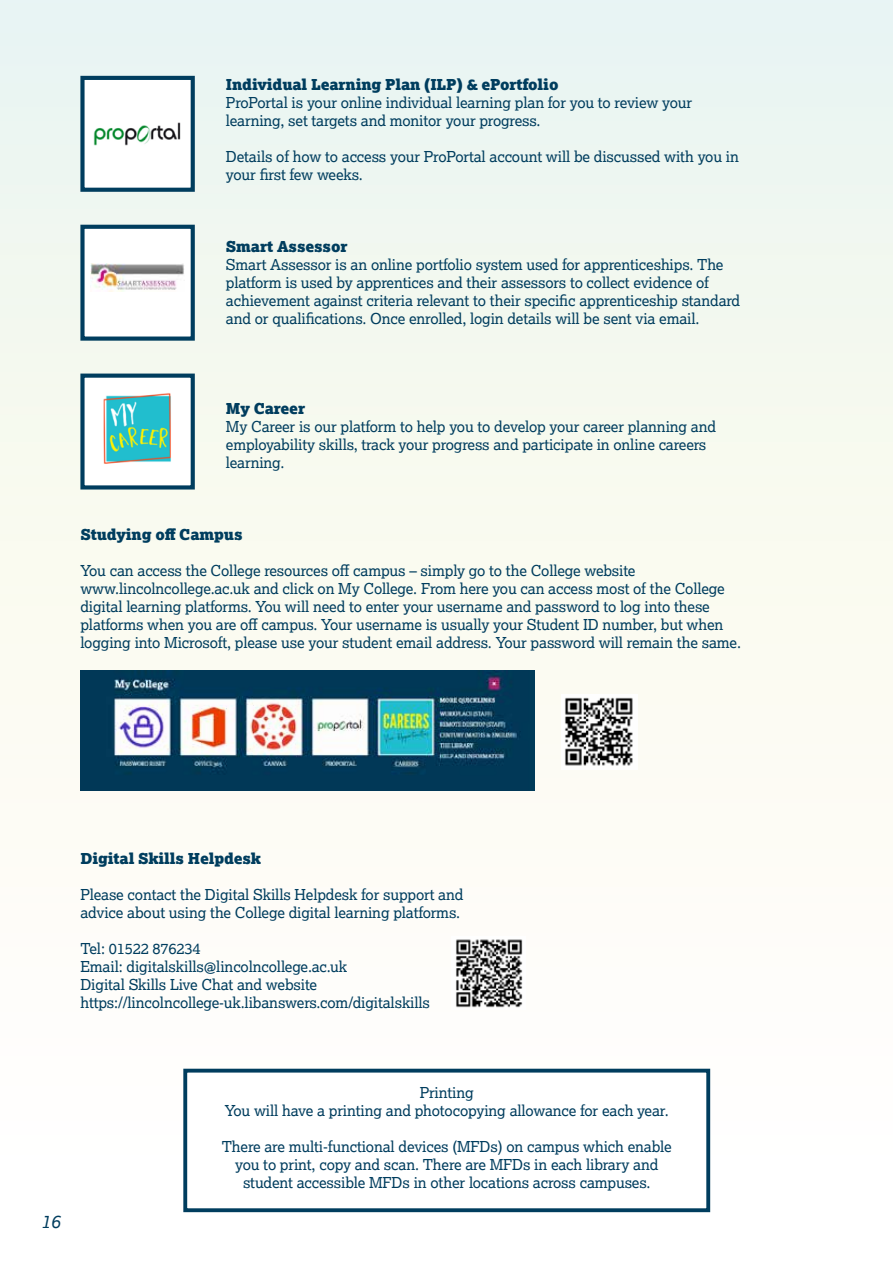
<style>
.page{position:relative;width:893px;height:1263px;background:#fff}
.page>*{position:absolute;margin:0;border:0;box-sizing:border-box;transform-origin:0 0}
.t1{font:italic 18px "Lexia";color:#003d5e}
.t2{font:15px/18px "Lexia";letter-spacing:-.01em;color:#003d5e}
.t3{font:900 15px "Lexia";letter-spacing:-.01em;color:#003d5e}
</style>
<div class="page">
<div style="left:0;top:0;width:893px;height:1263px;background:linear-gradient(to bottom,#ecf5ed,#fffffc)"></div>
<div style="left:185px;top:1071px;width:523px;height:139px;background:#fff"></div>
<div style="left:183px;top:1069px;width:527px;height:143px;border:4px solid #003d5e"></div>
<div style="left:82px;top:78px;width:111px;height:112px;background:#fff"></div>
<div style="left:80px;top:76px;width:115px;height:116px;border:4px solid #003d5e"></div>
<img style="left:93px;top:122px;width:88px;height:24px">
<div style="left:82px;top:376px;width:111px;height:111px;background:#fff"></div>
<div style="left:80px;top:374px;width:115px;height:115px;border:4px solid #003d5e"></div>
<img style="left:103px;top:393px;width:68px;height:71px">
<img style="left:80px;top:671px;width:455px;height:119px">
<div style="left:82px;top:227px;width:111px;height:112px;background:#fff"></div>
<div style="left:80px;top:225px;width:115px;height:116px;border:4px solid #003d5e"></div>
<img style="left:90px;top:264px;width:94px;height:28px">
<img style="left:561px;top:695px;width:77px;height:75px">
<img style="left:452px;top:936px;width:73px;height:73px">
<p class="t3" style="left:226px;top:75px;width:334px">Individual Learning Plan (ILP) &amp; ePortfolio</p>
<p class="t2" style="left:226px;top:93px;width:468px">ProPortal is your online individual learning plan for you to review your learning, set targets and monitor your progress.</p>
<p class="t2" style="left:226px;top:147px;width:514px">Details of how to access your ProPortal account will be discussed with you in your first few weeks.</p>
<p class="t3" style="left:226px;top:237px;width:123px">Smart Assessor</p>
<p class="t2" style="left:226px;top:255px;width:516px">Smart Assessor is an online portfolio system used for apprenticeships. The platform is used by apprentices and their assessors to collect evidence of achievement against criteria relevant to their specific apprenticeship standard and or qualifications. Once enrolled, login details will be sent via email.</p>
<p class="t3" style="left:226px;top:399px;width:81px">My Career</p>
<p class="t2" style="left:226px;top:417px;width:492px">My Career is our platform to help you to develop your career planning and employability skills, track your progress and participate in online careers learning.</p>
<p class="t3" style="left:80px;top:525px;width:164px">Studying off Campus</p>
<p class="t2" style="left:80px;top:561px;width:662px">You can access the College resources off campus – simply go to the College website www.lincolncollege.ac.uk and click on My College. From here you can access most of the College digital learning platforms. You will need to enter your username and password to log into these platforms when you are off campus. Your username is usually your Student ID number, but when logging into Microsoft, please use your student email address. Your password will remain the same.</p>
<p class="t3" style="left:80px;top:849px;width:182px">Digital Skills Helpdesk</p>
<p class="t2" style="left:80px;top:885px;width:385px">Please contact the Digital Skills Helpdesk for support and advice about using the College digital learning platforms.</p>
<p class="t2" style="left:80px;top:939px;width:351px">Tel: 01522 876234<br>Email: digitalskills@lincolncollege.ac.uk<br>Digital Skills Live Chat and website https://lincolncollege-uk.libanswers.com/digitalskills</p>
<p class="t1" style="left:41px;top:1210px;width:21px">16</p>
<p class="t2" style="left:225px;top:1083px;width:445px;text-align:center">Printing<br>You will have a printing and photocopying allowance for each year.</p>
<p class="t2" style="left:222px;top:1137px;width:451px;text-align:center">There are multi-functional devices (MFDs) on campus which enable you to print, copy and scan. There are MFDs in each library and student accessible MFDs in other locations across campuses.</p>
</div>
